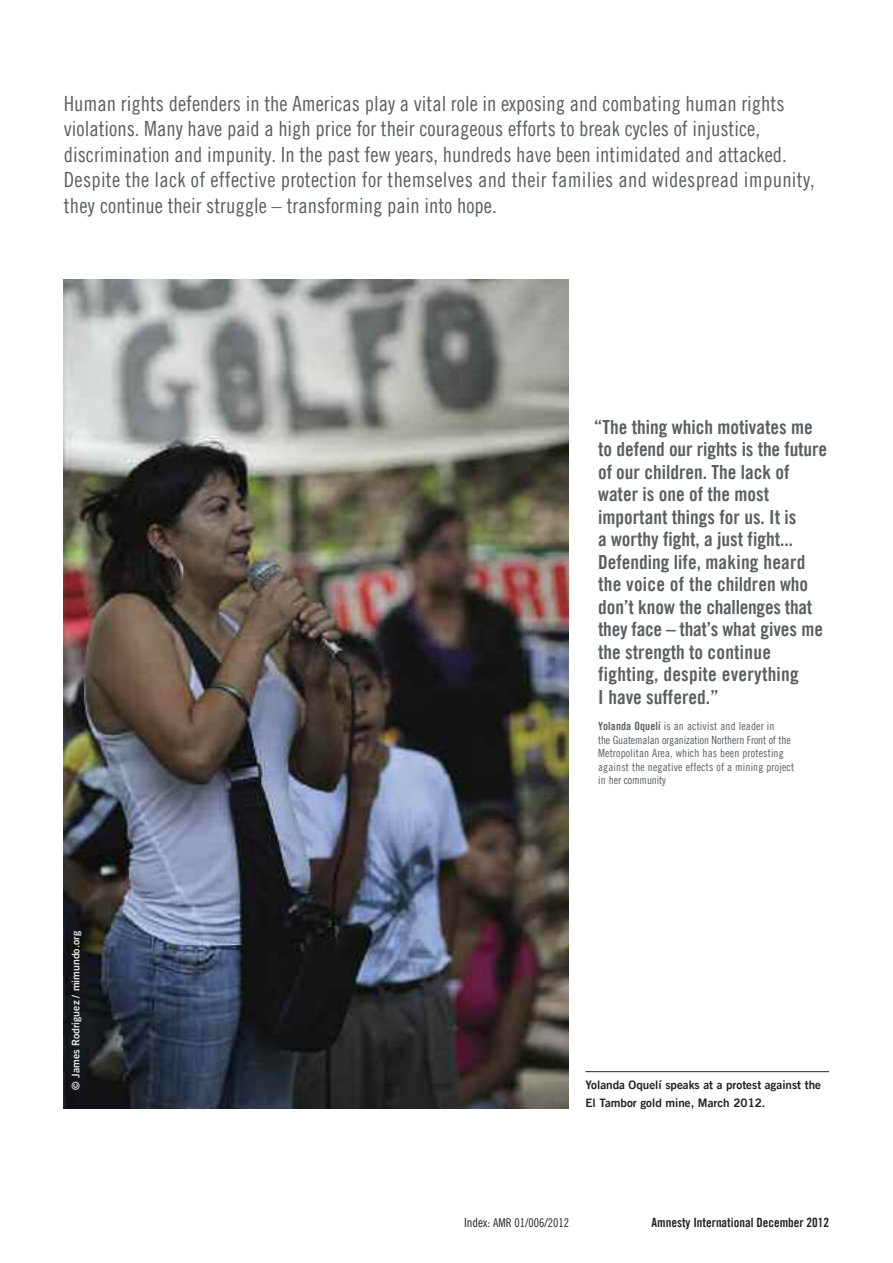
<style>
.page{position:relative;width:893px;height:1263px;background:#fff}
.page>*{position:absolute;margin:0;border:0;box-sizing:border-box;transform-origin:0 0}
.t1{font:21px/25.5px "Amnesty Trade Gothic Cn 18";color:#5a5f62}
.t2{font:19.5px/22.5px "Amnesty Trade Gothic Bd Cn 20";color:#5a5f62}
.t3{font:12.75px "Amnesty Trade Gothic Bd Cn 20";color:#222221}
.t4{font:12px "Amnesty Trade Gothic Cn 18";color:#222221}
.t5{font:11.7px/18.5px "Amnesty Trade Gothic Bd 2";color:#222221}
.t6{font:11.25px/13.5px "Amnesty Trade Gothic Cn 18";letter-spacing:.015em;color:#5a5f62}
.t7{font:10.5px "Amnesty Trade Gothic Bd 2";color:#dee0e2}
.s1{font-family:"Amnesty Trade Gothic Bd Cn 20"}
.s2{font-size:12.75px}
</style>
<div class="page">
<img style="left:64px;top:279px;width:504px;height:829px">
<hr style="left:585px;top:1071px;width:244px;height:1px;background:#222221">
<p class="t1" style="left:64px;top:90px;width:753px">Human rights defenders in the Americas play a vital role in exposing and combating human rights violations. Many have paid a high price for their courageous efforts to break cycles of injustice, discrimination and impunity. In the past few years, hundreds have been intimidated and attacked.<br>Despite the lack of effective protection for themselves and their families and widespread impunity, they continue their struggle – transforming pain into hope.</p>
<p class="t7" style="left:69px;top:1090px;width:160px;rotate:-90deg">© James Rodriguez / mimundo.org</p>
<p class="t2" style="left:594px;top:415px;width:235px">“The thing which motivates me to defend our rights is the future of our children. The lack of water is one of the most important things for us. It is<br>a worthy fight, a just fight...<br>Defending life, making heard the voice of the children who don’t know the challenges that they face – that’s what gives me the strength to continue fighting, despite everything<br>I have suffered.”</p>
<p class="t6" style="left:598px;top:719px;width:198px"><span class="s1">Yolanda Oquelí</span> is an activist and leader in<br>the Guatemalan organization Northern Front of the Metropolitan Area, which has been protesting against the negative effects of a mining project in her community</p>
<p class="t5" style="left:585px;top:1075px;width:237px">Yolanda Oquelí speaks at a protest against the<br>El Tambor gold mine, March 2012.</p>
<p class="t4" style="left:464px;top:1215px;width:106px"><span class="s2">Index:</span> AMR 01/006/2012</p>
<p class="t3" style="left:651px;top:1214px;width:179px">Amnesty International December 2012</p>
</div>
